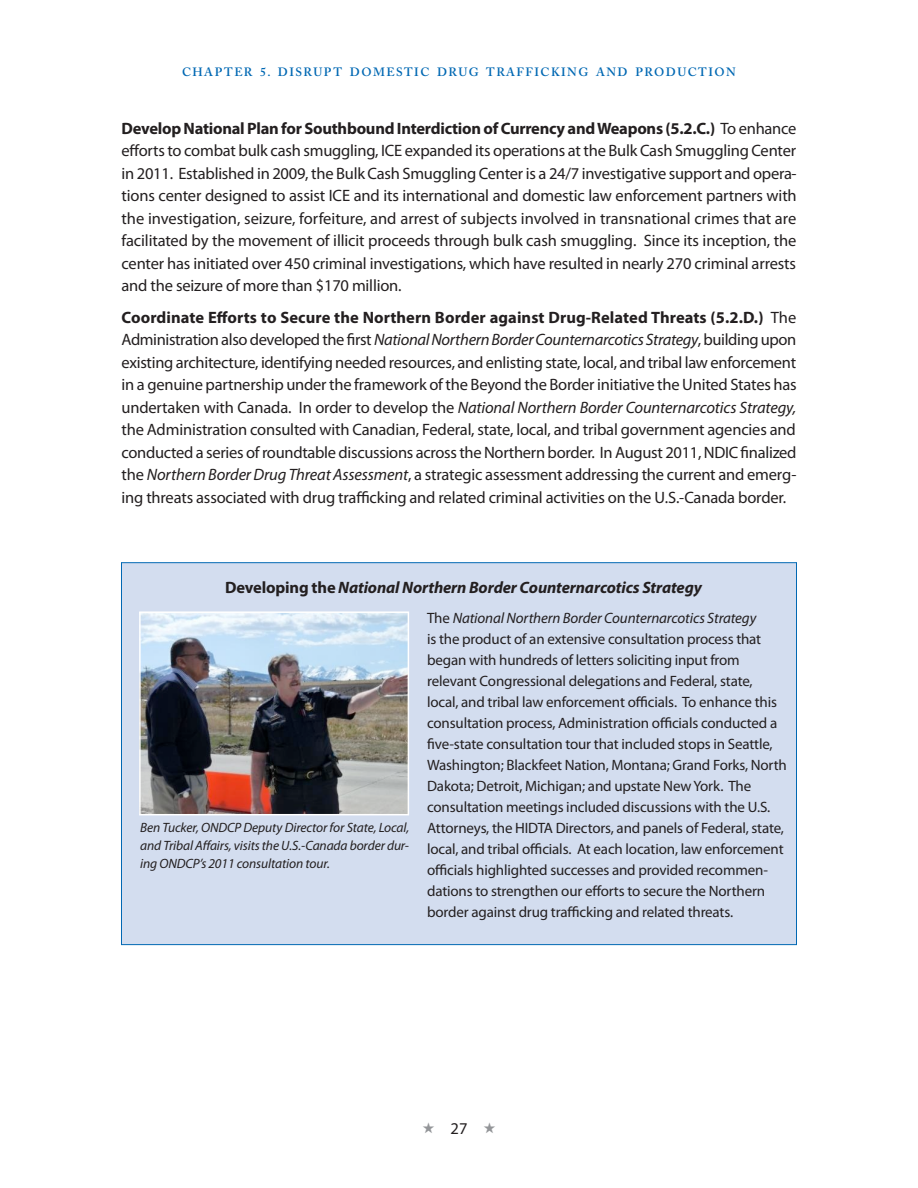
<style>
.page{position:relative;width:918px;height:1188px;background:#fff}
.page>*{position:absolute;margin:0;border:0;box-sizing:border-box;transform-origin:0 0}
.Text{font:16.5px/22.5px "Myriad Pro";letter-spacing:-.01em;color:#231f20;text-align:justify}
.Box_Head_1{font:italic 700 16.5px "Myriad Pro";letter-spacing:-.01em;color:#231f20}
.Box_Text{font:15px/21px "Myriad Pro";letter-spacing:-.01em;color:#231f20}
.t1{font:italic 13.5px/18px "Myriad Pro";letter-spacing:-.01em;color:#231f20;text-align:justify}
.t2{font:600 12px "Adobe Caslon Pro";letter-spacing:.12em;color:#0168b3}
.s1{font-weight:700}
.s2{font-style:italic}
.s3{font-style:normal}
.s4{color:#939598}
</style>
<div class="page">
<div style="left:122px;top:563px;width:674px;height:382px;background:#d3ddef"></div>
<img style="left:142px;top:614px;width:264px;height:198px">
<div style="left:139px;top:611px;width:270px;height:204px;border:2px solid #fff"></div>
<p class="t2" style="left:182px;top:65px;width:33px">CHAPTER</p>
<p class="t2" style="left:260px;top:65px;width:39px">5. DISRUPT</p>
<p class="t2" style="left:350px;top:65px;width:47px">DOMESTIC</p>
<p class="t2" style="left:437px;top:65px;width:23px">DRUG</p>
<p class="t2" style="left:486px;top:65px;width:59px">TRAFFICKING</p>
<p class="t2" style="left:596px;top:65px;width:12px">AND</p>
<p class="t2" style="left:635px;top:65px;width:20px">PRODUCTION</p>
<p class="Text" style="left:122px;top:117px;width:677px"><span class="s1">Develop National Plan for Southbound Interdiction of Currency and Weapons (5.2.C.)</span> To enhance efforts to combat bulk cash smuggling, ICE expanded its operations at the Bulk Cash Smuggling Center in 2011. Established in 2009, the Bulk Cash Smuggling Center is a 24/7 investigative support and opera&shy;tions center designed to assist ICE and its international and domestic law enforcement partners with the investigation, seizure, forfeiture, and arrest of subjects involved in transnational crimes that are facilitated by the movement of illicit proceeds through bulk cash smuggling. Since its inception, the center has initiated over 450 criminal investigations, which have resulted in nearly 270 criminal arrests and the seizure of more than $170 million.</p>
<p class="Text" style="left:122px;top:306px;width:677px"><span class="s1">Coordinate Efforts to Secure the Northern Border against Drug-Related Threats (5.2.D.)</span> The Administration also developed the first <span class="s2">National Northern Border Counternarcotics Strategy</span>, building upon existing architecture, identifying needed resources, and enlisting state, local, and tribal law enforcement in a genuine partnership under the framework of the Beyond the Border initiative the United States has undertaken with Canada. In order to develop the <span class="s2">National Northern Border Counternarcotics Strategy, </span>the Administration consulted with Canadian, Federal, state, local, and tribal government agencies and conducted a series of roundtable discussions across the Northern border. In August 2011, NDIC finalized the <span class="s2">Northern Border Drug Threat Assessment</span>, a strategic assessment addressing the current and emerg&shy;ing threats associated with drug trafficking and related criminal activities on the U.S.-Canada border.</p>
<p class="Box_Head_1" style="left:225px;top:577px;width:478px"><span class="s3">Developing the</span> National Northern Border Counternarcotics Strategy</p>
<p class="Box_Text" style="left:427px;top:608px;width:361px">The <span class="s2">National Northern Border Counternarcotics Strategy<br></span>is the product of an extensive consultation process that began with hundreds of letters soliciting input from relevant Congressional delegations and Federal, state, local, and tribal law enforcement officials. To enhance this consultation process, Administration officials conducted a five-state consultation tour that included stops in Seattle, Washington; Blackfeet Nation, Montana; Grand Forks, North Dakota; Detroit, Michigan; and upstate New York. The consultation meetings included discussions with the U.S.<br>Attorneys, the HIDTA Directors, and panels of Federal, state, local, and tribal officials. At each location, law enforcement officials highlighted successes and provided recommen&shy;dations to strengthen our efforts to secure the Northern border against drug trafficking and related threats.</p>
<p class="t1" style="left:140px;top:819px;width:270px">Ben Tucker, ONDCP Deputy Director for State, Local, and Tribal Affairs, visits the U.S.-Canada border dur&shy;ing ONDCP’s 2011 consultation tour.</p>
<p class="Text" style="left:422px;top:1117px;width:75px"><span class="s4">★</span>27<span class="s4">★</span></p>
</div>
